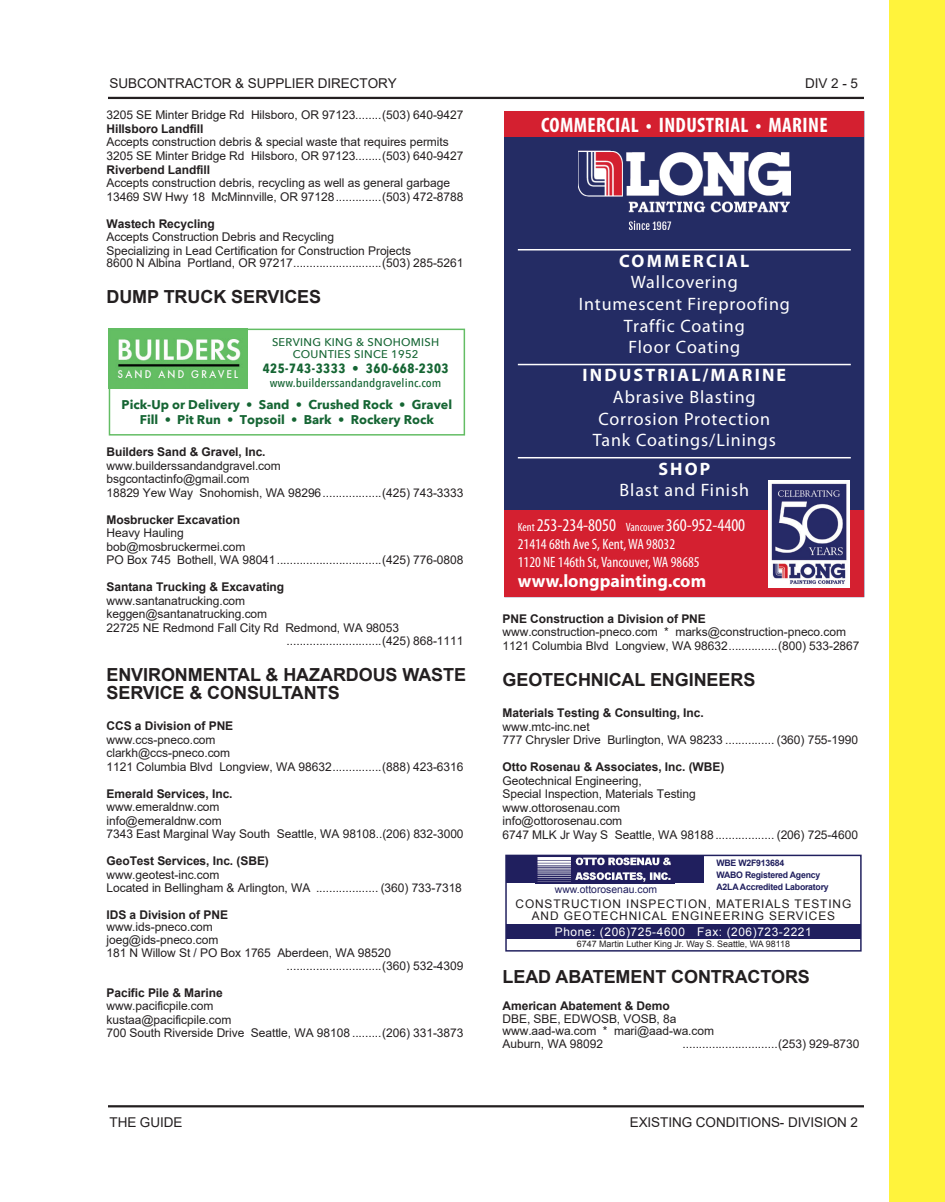
<style>
.page{position:relative;width:945px;height:1202px;background:#fff}
.page>*{position:absolute;margin:0;border:0;box-sizing:border-box;transform-origin:0 0}
.t1{font:700 condensed 21px "Myriad Pro";letter-spacing:.02em;color:#fff}
.t2{font:18px/21.6px "Myriad Pro";letter-spacing:.05em;color:#fff;text-align:center}
.t3{font:700 18px/18px "Arial";letter-spacing:-.005em;color:#231f20}
.t4{font:condensed 18px "Myriad Pro";color:#fff}
.t5{font:700 18px "Myriad Pro";letter-spacing:.12em;color:#fff}
.t6{font:700 18px "Myriad Pro";color:#fff}
.t7{font:condensed 15px/18px "Myriad Pro";color:#fff}
.t8{font:13.5px "Arial";letter-spacing:-.005em;color:#231f20}
.t9{font:700 13.35px "Avenir Next Condensed";letter-spacing:.04em;color:#156533}
.t10{font:700 12.6px/14.9px "Avenir Next";color:#156533;text-align:center}
.t11{font:12px/13.5px "Arial";letter-spacing:-.005em;color:#231f20}
.t12{font:700 12px "Arial";letter-spacing:-.005em;color:#231f20}
.t13{font:11.85px/11.9px "Arial";letter-spacing:.075em;color:#231f20;text-align:center}
.t14{font:11.85px "Arial";letter-spacing:.05em;color:#fff}
.t15{font:500 11.85px "Avenir Next Condensed";color:#156533;scale:1.1 1}
.t16{font:500 11.1px/11.9px "Avenir Next";letter-spacing:.025em;color:#156533;text-align:center}
.t17{font:10.35px "Arial";color:#201f5e}
.t18{font:700 8.85px/11.9px "Arial";letter-spacing:-.025em;color:#201f5e}
.t19{font:8.85px "Arial";color:#231f20}
.s1{font-weight:500}
.s2{font-size:12px}
</style>
<div class="page">
<hr style="left:108px;top:1105px;width:756px;height:2px;background:#231f20">
<hr style="left:108px;top:97px;width:756px;height:2px;background:#231f20">
<div style="left:889px;top:0;width:56px;height:1202px;background:#fff33c"></div>
<div style="left:505px;top:854px;width:357px;height:97px;border:1px solid #201f5e"></div>
<div style="left:506px;top:925px;width:355px;height:14px;background:#201f5e"></div>
<div style="left:506px;top:855px;width:198px;height:28px;background:#201f5e"></div>
<img style="left:537px;top:857px;width:134px;height:25px">
<img style="left:111px;top:330px;width:137px;height:58px">
<div style="left:109px;top:328px;width:356px;height:107px;border:1px solid #63bd64"></div>
<div style="left:504px;top:136px;width:360px;height:110px;background:#242c64"></div>
<img style="left:578px;top:151px;width:212px;height:79px">
<div style="left:504px;top:111px;width:360px;height:25px;background:#d42030"></div>
<div style="left:504px;top:509px;width:360px;height:88px;background:#d42030"></div>
<div style="left:504px;top:240px;width:360px;height:269px;background:#242c64"></div>
<hr style="left:518px;top:249px;width:333px;height:1px;background:#fff">
<hr style="left:518px;top:364px;width:333px;height:1px;background:#fff">
<hr style="left:518px;top:457px;width:333px;height:1px;background:#fff">
<img style="left:769px;top:481px;width:81px;height:106px">
<p class="t8" style="left:110px;top:74px;width:289px">SUBCONTRACTOR &amp; SUPPLIER DIRECTORY</p>
<p class="t8" style="left:805px;top:74px;width:54px">DIV 2 - 5</p>
<p class="t11" style="left:107px;top:108px;width:358px">3205 SE Minter Bridge Rd Hilsboro, OR 97123........(503) 640-9427</p>
<p class="t12" style="left:107px;top:120px;width:98px">Hillsboro Landfill</p>
<p class="t11" style="left:107px;top:135px;width:358px">Accepts construction debris &amp; special waste that requires permits<br>3205 SE Minter Bridge Rd Hilsboro, OR 97123........(503) 640-9427</p>
<p class="t12" style="left:107px;top:161px;width:105px">Riverbend Landfill</p>
<p class="t11" style="left:107px;top:176px;width:358px">Accepts construction debris, recycling as well as general garbage<br>13469 SW Hwy 18 McMinnville, OR 97128..............(503) 472-8788</p>
<p class="t12" style="left:107px;top:215px;width:110px">Wastech Recycling</p>
<p class="t11" style="left:107px;top:230px;width:358px">Accepts Construction Debris and Recycling<br>Specializing in Lead Certification for Construction Projects<br>8600 N Albina Portland, OR 97217...........................(503) 285-5261</p>
<h2 class="t3" style="left:107px;top:288px;width:216px">DUMP TRUCK SERVICES</h2>
<h1 class="t1" style="left:541px;top:111px;width:288px">COMMERCIAL • INDUSTRIAL • MARINE</h1>
<h2 class="t5" style="left:619px;top:249px;width:132px">COMMERCIAL</h2>
<h2 class="t2" style="left:579px;top:271px;width:213px">Wallcovering<br>Intumescent Fireproofing<br>Traffic Coating<br>Floor Coating</h2>
<h2 class="t5" style="left:582px;top:364px;width:205px">INDUSTRIAL/MARINE</h2>
<h2 class="t2" style="left:593px;top:386px;width:185px">Abrasive Blasting<br>Corrosion Protection<br>Tank Coatings/Linings</h2>
<h2 class="t5" style="left:658px;top:457px;width:53px">SHOP</h2>
<h2 class="t2" style="left:620px;top:479px;width:131px">Blast and Finish</h2>
<p class="t16" style="left:272px;top:335px;width:169px">SERVING KING &amp; SNOHOMISH<br>COUNTIES SINCE 1952</p>
<p class="t9" style="left:263px;top:360px;width:187px">425-743-3333 <span class="s1">•</span> 360-668-2303</p>
<p class="t15" style="left:270px;top:376px;width:158px">www.builderssandandgravelinc.com</p>
<p class="t10" style="left:122px;top:397px;width:332px">Pick-Up or Delivery • Sand • Crushed Rock • Gravel<br>Fill • Pit Run • Topsoil • Bark • Rockery Rock</p>
<p class="t12" style="left:107px;top:444px;width:161px">Builders Sand &amp; Gravel, Inc.</p>
<p class="t11" style="left:107px;top:459px;width:358px">www.builderssandandgravel.com<br>bsgcontactinfo@gmail.com<br>18829 Yew Way Snohomish, WA 98296..................(425) 743-3333</p>
<p class="t12" style="left:107px;top:511px;width:135px">Mosbrucker Excavation</p>
<p class="t11" style="left:107px;top:526px;width:358px">Heavy Hauling<br>bob@mosbruckermei.com<br>PO Box 745 Bothell, WA 98041................................(425) 776-0808</p>
<p class="t12" style="left:107px;top:579px;width:179px">Santana Trucking &amp; Excavating</p>
<p class="t11" style="left:107px;top:594px;width:140px">www.santanatrucking.com</p>
<p class="t11" style="left:107px;top:607px;width:162px">keggen@santanatrucking.com</p>
<p class="t11" style="left:107px;top:621px;width:294px">22725 NE Redmond Fall City Rd Redmond, WA 98053</p>
<p class="t11" style="left:287px;top:634px;width:178px">.............................(425) 868-1111</p>
<h2 class="t3" style="left:107px;top:666px;width:361px">ENVIRONMENTAL &amp; HAZARDOUS WASTE<br>SERVICE &amp; CONSULTANTS</h2>
<p class="t12" style="left:107px;top:717px;width:128px">CCS a Division of PNE</p>
<p class="t11" style="left:107px;top:732px;width:358px">www.ccs-pneco.com<br>clarkh@ccs-pneco.com<br>1121 Columbia Blvd Longview, WA 98632...............(888) 423-6316</p>
<p class="t12" style="left:107px;top:785px;width:128px">Emerald Services, Inc.</p>
<p class="t11" style="left:107px;top:800px;width:359px">www.emeraldnw.com<br>info@emeraldnw.com<br>7343 East Marginal Way South Seattle, WA 98108..(206) 832-3000</p>
<p class="t12" style="left:107px;top:852px;width:164px">GeoTest Services, Inc. (SBE)</p>
<p class="t11" style="left:107px;top:867px;width:357px">www.geotest-inc.com<br>Located in Bellingham &amp; Arlington, WA ................... (360) 733-7318</p>
<p class="t12" style="left:107px;top:906px;width:123px">IDS a Division of PNE</p>
<p class="t11" style="left:107px;top:920px;width:108px">www.ids-pneco.com</p>
<p class="t11" style="left:107px;top:933px;width:113px">joeg@ids-pneco.com</p>
<p class="t11" style="left:107px;top:945px;width:286px">181 N Willow St / PO Box 1765 Aberdeen, WA 98520</p>
<p class="t11" style="left:287px;top:958px;width:178px">.............................(360) 532-4309</p>
<p class="t12" style="left:107px;top:984px;width:118px">Pacific Pile &amp; Marine</p>
<p class="t11" style="left:107px;top:999px;width:358px">www.pacificpile.com<br>kustaa@pacificpile.com<br>700 South Riverside Drive Seattle, WA 98108 .........(206) 331-3873</p>
<h2 class="t4" style="left:518px;top:514px;width:229px"><span class="s2">Kent</span> 253-234-8050 <span class="s2">Vancouver</span> 360-952-4400</h2>
<p class="t7" style="left:518px;top:535px;width:183px">21414 68th Ave S, Kent, WA 98032<br>1120 NE 146th St, Vancouver, WA 98685</p>
<h2 class="t6" style="left:518px;top:569px;width:190px">www.longpainting.com</h2>
<p class="t12" style="left:503px;top:611px;width:205px">PNE Construction a Division of PNE</p>
<p class="t11" style="left:503px;top:625px;width:358px">www.construction-pneco.com * marks@construction-pneco.com<br>1121 Columbia Blvd Longview, WA 98632...............(800) 533-2867</p>
<h2 class="t3" style="left:503px;top:670px;width:254px">GEOTECHNICAL ENGINEERS</h2>
<p class="t12" style="left:503px;top:704px;width:203px">Materials Testing &amp; Consulting, Inc.</p>
<p class="t11" style="left:503px;top:719px;width:357px">www.mtc-inc.net<br>777 Chrysler Drive Burlington, WA 98233 ............... (360) 755-1990</p>
<p class="t12" style="left:503px;top:758px;width:223px">Otto Rosenau &amp; Associates, Inc. (WBE)</p>
<p class="t11" style="left:503px;top:773px;width:357px">Geotechnical Engineering,<br>Special Inspection, Materials Testing<br>www.ottorosenau.com<br>info@ottorosenau.com<br>6747 MLK Jr Way S Seattle, WA 98188.................. (206) 725-4600</p>
<p class="t18" style="left:717px;top:857px;width:105px">WBE W2F913684<br>WABO Registered Agency</p>
<p class="t17" style="left:555px;top:882px;width:104px">www.ottorosenau.com</p>
<p class="t18" style="left:717px;top:880px;width:114px">A2LA Accredited Laboratory</p>
<p class="t13" style="left:516px;top:897px;width:337px">CONSTRUCTION INSPECTION, MATERIALS TESTING<br>AND GEOTECHNICAL ENGINEERING SERVICES</p>
<p class="t14" style="left:555px;top:924px;width:258px">Phone: (206)725-4600 Fax: (206)723-2221</p>
<p class="t19" style="left:577px;top:938px;width:215px">6747 Martin Luther King Jr. Way S. Seattle, WA 98118</p>
<h2 class="t3" style="left:503px;top:967px;width:309px">LEAD ABATEMENT CONTRACTORS</h2>
<p class="t12" style="left:503px;top:997px;width:169px">American Abatement &amp; Demo</p>
<p class="t11" style="left:503px;top:1012px;width:213px;line-height:12.8px">DBE, SBE, EDWOSB, VOSB, 8a www.aad-wa.com * mari@aad-wa.com<br>Auburn, WA 98092</p>
<p class="t11" style="left:683px;top:1037px;width:178px">.............................(253) 929-8730</p>
<p class="t8" style="left:110px;top:1112px;width:74px">THE GUIDE</p>
<p class="t8" style="left:630px;top:1112px;width:230px">EXISTING CONDITIONS- DIVISION 2</p>
</div>
